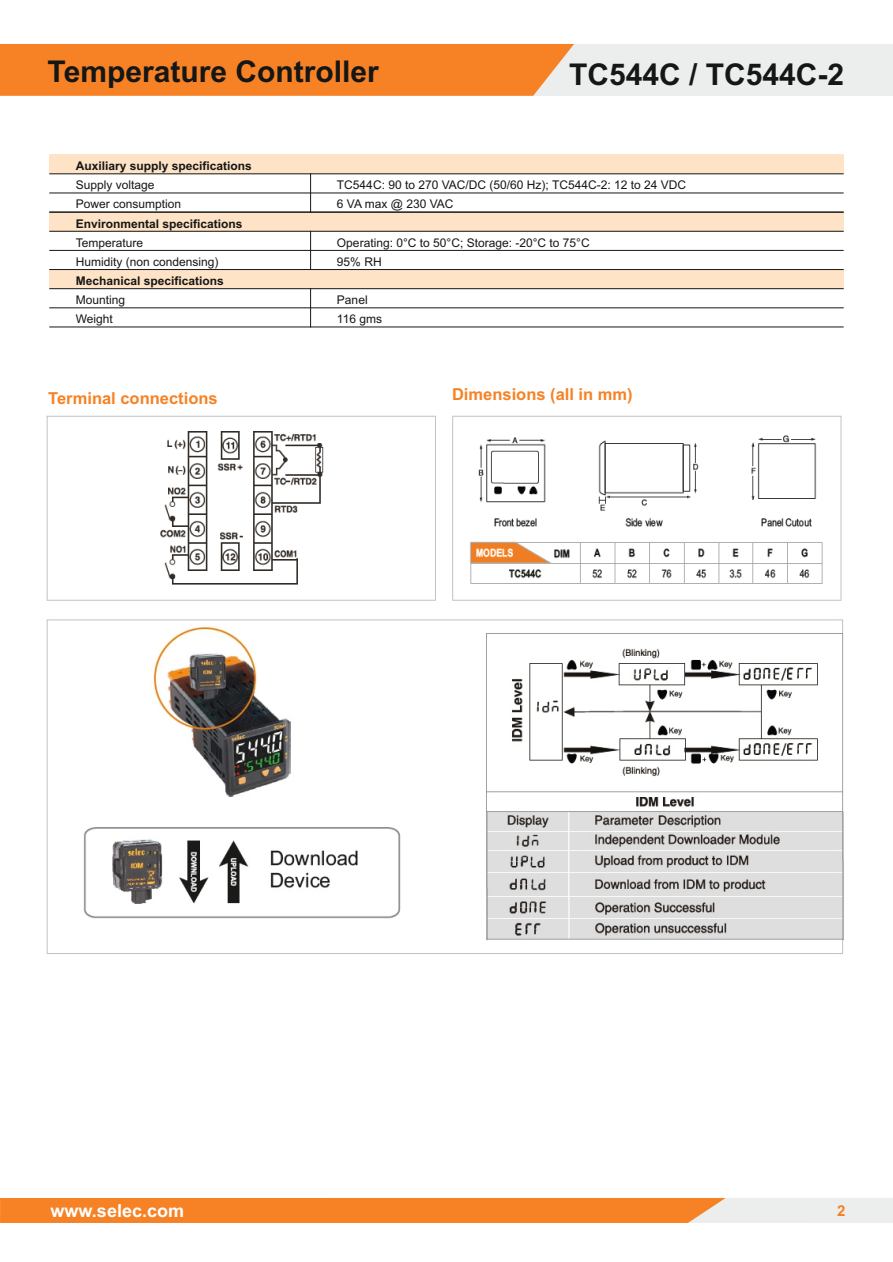
<style>
.page{position:relative;width:893px;height:1262px;background:#fff}
.page>*{position:absolute;margin:0;border:0;box-sizing:border-box;transform-origin:0 0}
.t1{font:700 30px "Arial";color:#151616}
.t2{font:700 18px "Arial";color:#fff}
.t3{font:700 16.5px "Arial";color:#f68225}
.t4{font:700 15px "Arial";color:#f68225}
.t5{font:12px "Arial";color:#151616}
.t6{font:700 12px "Arial";color:#151616}
</style>
<div class="page">
<div style="left:329px;top:1197px;width:564px;height:26px;background:#eceded"></div>
<div style="left:0;top:1198px;width:725px;height:24px;background:#f68225"></div>
<div style="left:49px;top:155px;width:794px;height:19px;background:#ffe3c6"></div>
<div style="left:49px;top:212px;width:794px;height:19px;background:#ffe3c6"></div>
<div style="left:49px;top:269px;width:794px;height:20px;background:#ffe3c6"></div>
<hr style="left:310px;top:288px;width:1px;height:39px;background:#151616">
<hr style="left:310px;top:231px;width:1px;height:39px;background:#151616">
<hr style="left:310px;top:173px;width:1px;height:39px;background:#151616">
<hr style="left:49px;top:326px;width:794px;height:1px;background:#151616">
<hr style="left:49px;top:307px;width:794px;height:1px;background:#151616">
<hr style="left:49px;top:288px;width:794px;height:1px;background:#151616">
<hr style="left:49px;top:269px;width:794px;height:1px;background:#151616">
<hr style="left:49px;top:250px;width:794px;height:1px;background:#151616">
<hr style="left:49px;top:231px;width:794px;height:1px;background:#151616">
<hr style="left:49px;top:212px;width:794px;height:1px;background:#151616">
<hr style="left:49px;top:192px;width:794px;height:1px;background:#151616">
<hr style="left:49px;top:173px;width:794px;height:1px;background:#151616">
<img style="left:46px;top:619px;width:798px;height:335px">
<img style="left:46px;top:415px;width:796px;height:186px">
<div style="left:329px;top:44px;width:564px;height:52px;background:#eceded"></div>
<div style="left:0;top:44px;width:574px;height:52px;background:#f68225"></div>
<h1 class="t1" style="left:48px;top:60px;width:333px">Temperature Controller</h1>
<h1 class="t1" style="left:569px;top:63px;width:277px">TC544C / TC544C-2</h1>
<p class="t6" style="left:76px;top:161px;width:178px">Auxiliary supply specifications</p>
<p class="t5" style="left:76px;top:180px;width:80px">Supply voltage</p>
<p class="t5" style="left:337px;top:180px;width:351px">TC544C: 90 to 270 VAC/DC (50/60 Hz); TC544C-2: 12 to 24 VDC</p>
<p class="t5" style="left:76px;top:200px;width:107px">Power consumption</p>
<p class="t5" style="left:337px;top:200px;width:118px">6 VA max @ 230 VAC</p>
<p class="t6" style="left:76px;top:219px;width:168px">Environmental specifications</p>
<p class="t5" style="left:76px;top:238px;width:69px">Temperature</p>
<p class="t5" style="left:337px;top:238px;width:254px">Operating: 0°C to 50°C; Storage: -20°C to 75°C</p>
<p class="t5" style="left:76px;top:257px;width:144px">Humidity (non condensing)</p>
<p class="t5" style="left:337px;top:257px;width:46px">95% RH</p>
<p class="t6" style="left:76px;top:276px;width:150px">Mechanical specifications</p>
<p class="t5" style="left:76px;top:295px;width:51px">Mounting</p>
<p class="t5" style="left:337px;top:295px;width:32px">Panel</p>
<p class="t5" style="left:76px;top:314px;width:39px">Weight</p>
<p class="t5" style="left:337px;top:314px;width:47px">116 gms</p>
<h3 class="t3" style="left:48px;top:392px;width:171px">Terminal connections</h3>
<h3 class="t3" style="left:452px;top:388px;width:182px">Dimensions (all in mm)</h3>
<h2 class="t2" style="left:51px;top:1203px;width:135px">www.selec.com</h2>
<p class="t4" style="left:837px;top:1204px;width:10px">2</p>
</div>
